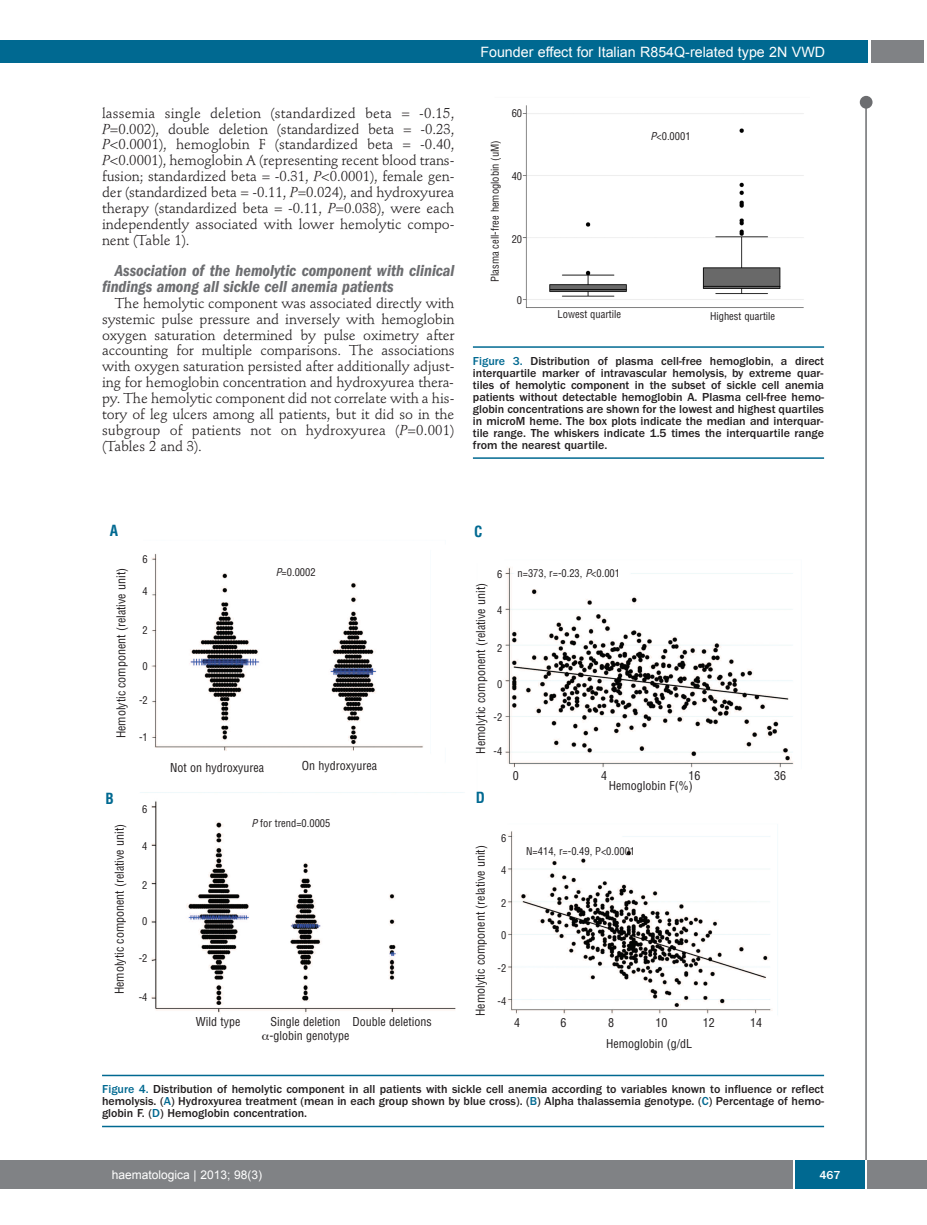
<style>
.page{position:relative;width:927px;height:1225px;background:#fff}
.page>*{position:absolute;margin:0;border:0;box-sizing:border-box;transform-origin:0 0}
.t1{font:italic 600 condensed 16.5px/15.9px "Franklin Gothic";color:#6c6d70}
.t2{font:700 condensed 15px "Helvetica";color:#006991}
.t3{font:14.25px/15.9px "Stempel Schneidler";letter-spacing:-.005em;color:#231f20;text-align:justify}
.t4{font:14.25px "Arial";color:#fff}
.t5{font:500 12px/12px "Franklin Gothic";color:#231f20;text-align:justify}
.t6{font:condensed 12px "Helvetica";color:#231f20}
.t7{font:12px "Arial";color:#fff}
.t8{font:500 12px "Franklin Gothic";color:#fff}
.t9{font:condensed 10.5px "Helvetica";color:#231f20}
.s1{font-style:italic}
.s2{color:#006991}
</style>
<div class="page">
<div style="left:860px;top:96px;width:12px;height:13px;background:#6c6d70;border-radius:50%"></div>
<hr style="left:865px;top:98px;width:2px;height:1062px;background:#6c6d70">
<div style="left:871px;top:40px;width:52px;height:22px;background:#808285"></div>
<div style="left:18px;top:40px;width:849px;height:22px;background:#006991"></div>
<div style="left:17px;top:1160px;width:910px;height:28px;background:#808285"></div>
<div style="left:795px;top:1160px;width:70px;height:28px;background:#006991"></div>
<hr style="left:793px;top:1160px;width:2px;height:28px;background:#fff">
<hr style="left:865px;top:1160px;width:2px;height:28px;background:#fff">
<div style="left:0;top:40px;width:19px;height:22px;background:#006991"></div>
<div style="left:0;top:1160px;width:18px;height:28px;background:#808285"></div>
<img style="left:522px;top:105px;width:282px;height:203px">
<hr style="left:473px;top:346px;width:351px;height:2px;background:#006991">
<hr style="left:473px;top:457px;width:351px;height:2px;background:#006991">
<img style="left:140px;top:553px;width:654px;height:462px">
<hr style="left:102px;top:1074px;width:722px;height:2px;background:#006991">
<hr style="left:102px;top:1125px;width:722px;height:2px;background:#006991">
<p class="t4" style="left:480px;top:44px;width:346px">Founder effect for Italian R854Q-related type 2N VWD</p>
<p class="t3" style="left:102px;top:106px;width:354px">lassemia single deletion (standardized beta = -0.15, <span class="s1">P</span>=0.002), double deletion (standardized beta = -0.23, <span class="s1">P</span>&lt;0.0001), hemoglobin F (standardized beta = -0.40, <span class="s1">P</span>&lt;0.0001), hemoglobin A (representing recent blood trans&shy;fusion; standardized beta = -0.31, <span class="s1">P</span>&lt;0.0001), female gen&shy;der (standardized beta = -0.11, <span class="s1">P</span>=0.024), and hydroxyurea therapy (standardized beta = -0.11, <span class="s1">P</span>=0.038), were each independently associated with lower hemolytic compo&shy;nent (Table 1).</p>
<p class="t1" style="left:102px;top:264px;width:354px;text-indent:13px">Association of the hemolytic component with clinical findings among all sickle cell anemia patients</p>
<p class="t3" style="left:102px;top:296px;width:354px;text-indent:13px">The hemolytic component was associated directly with systemic pulse pressure and inversely with hemoglobin oxygen saturation determined by pulse oximetry after accounting for multiple comparisons. The associations with oxygen saturation persisted after additionally adjust&shy;ing for hemoglobin concentration and hydroxyurea thera&shy;py. The hemolytic component did not correlate with a his&shy;tory of leg ulcers among all patients, but it did so in the subgroup of patients not on hydroxyurea (<span class="s1">P</span>=0.001) (Tables 2 and 3).</p>
<p class="t9" style="left:489px;top:282px;width:143px;rotate:-90deg">Plasma cell-free hemoglobin (uM)</p>
<p class="t9" style="left:512px;top:107px;width:12px">60</p>
<p class="t9" style="left:512px;top:170px;width:12px">40</p>
<p class="t9" style="left:512px;top:233px;width:12px">20</p>
<p class="t9" style="left:517px;top:294px;width:7px">0</p>
<p class="t9" style="left:651px;top:130px;width:41px"><span class="s1">P</span>&lt;0.0001</p>
<p class="t9" style="left:558px;top:309px;width:65px">Lowest quartile</p>
<p class="t9" style="left:710px;top:310px;width:67px">Highest quartile</p>
<p class="t5" style="left:473px;top:356px;width:353px"><span class="s2">Figure 3.</span> Distribution of plasma cell-free hemoglobin, a direct interquartile marker of intravascular hemolysis, by extreme quar&shy;tiles of hemolytic component in the subset of sickle cell anemia patients without detectable hemoglobin A. Plasma cell-free hemo&shy;globin concentrations are shown for the lowest and highest quartiles in microM heme. The box plots indicate the median and interquar&shy;tile range. The whiskers indicate 1.5 times the interquartile range from the nearest quartile.</p>
<p class="t2" style="left:110px;top:522px;width:10px">A</p>
<p class="t6" style="left:114px;top:738px;width:172px;rotate:-90deg">Hemolytic component (relative unit)</p>
<p class="t9" style="left:143px;top:553px;width:7px">6</p>
<p class="t9" style="left:143px;top:585px;width:7px">4</p>
<p class="t9" style="left:143px;top:624px;width:7px">2</p>
<p class="t9" style="left:143px;top:660px;width:7px">0</p>
<p class="t9" style="left:139px;top:694px;width:10px">-2</p>
<p class="t9" style="left:139px;top:730px;width:10px">-1</p>
<p class="t9" style="left:276px;top:566px;width:41px"><span class="s1">P</span>=0.0002</p>
<p class="t2" style="left:474px;top:523px;width:10px">C</p>
<p class="t9" style="left:497px;top:568px;width:7px">6</p>
<p class="t9" style="left:497px;top:604px;width:7px">4</p>
<p class="t9" style="left:497px;top:642px;width:7px">2</p>
<p class="t9" style="left:497px;top:678px;width:7px">0</p>
<p class="t9" style="left:494px;top:711px;width:10px">-2</p>
<p class="t9" style="left:494px;top:745px;width:10px">-4</p>
<p class="t6" style="left:474px;top:753px;width:172px;rotate:-90deg">Hemolytic component (relative unit)</p>
<p class="t9" style="left:517px;top:567px;width:104px">n=373, r=-0.23, <span class="s1">P</span>&lt;0.001</p>
<p class="t2" style="left:105px;top:790px;width:10px">B</p>
<p class="t6" style="left:113px;top:994px;width:172px;rotate:-90deg">Hemolytic component (relative unit)</p>
<p class="t9" style="left:142px;top:803px;width:7px">6</p>
<p class="t9" style="left:142px;top:840px;width:7px">4</p>
<p class="t9" style="left:142px;top:879px;width:7px">2</p>
<p class="t9" style="left:142px;top:915px;width:7px">0</p>
<p class="t9" style="left:139px;top:952px;width:10px">-2</p>
<p class="t9" style="left:139px;top:991px;width:10px">-4</p>
<p class="t6" style="left:170px;top:760px;width:95px">Not on hydroxyurea</p>
<p class="t6" style="left:302px;top:759px;width:77px">On hydroxyurea</p>
<p class="t9" style="left:251px;top:817px;width:80px"><span class="s1">P</span> for trend=0.0005</p>
<p class="t2" style="left:476px;top:788px;width:11px">D</p>
<p class="t6" style="left:513px;top:769px;width:7px">0</p>
<p class="t6" style="left:601px;top:769px;width:7px">4</p>
<p class="t6" style="left:688px;top:769px;width:13px">16</p>
<p class="t6" style="left:774px;top:769px;width:13px">36</p>
<p class="t6" style="left:609px;top:779px;width:85px">Hemoglobin F(%)</p>
<p class="t9" style="left:501px;top:832px;width:7px">6</p>
<p class="t9" style="left:501px;top:864px;width:7px">4</p>
<p class="t9" style="left:501px;top:897px;width:7px">2</p>
<p class="t9" style="left:501px;top:928px;width:7px">0</p>
<p class="t9" style="left:498px;top:961px;width:10px">-2</p>
<p class="t9" style="left:498px;top:994px;width:10px">-4</p>
<p class="t6" style="left:474px;top:1016px;width:172px;rotate:-90deg">Hemolytic component (relative unit)</p>
<p class="t9" style="left:526px;top:845px;width:110px">N=414, r=-0.49, P&lt;0.0001</p>
<p class="t6" style="left:196px;top:1014px;width:46px">Wild type</p>
<p class="t6" style="left:271px;top:1014px;width:163px">Single deletion Double deletions</p>
<p class="t6" style="left:514px;top:1016px;width:7px">4</p>
<p class="t6" style="left:560px;top:1016px;width:7px">6</p>
<p class="t6" style="left:608px;top:1016px;width:7px">8</p>
<p class="t6" style="left:655px;top:1016px;width:13px">10</p>
<p class="t6" style="left:703px;top:1016px;width:13px">12</p>
<p class="t6" style="left:750px;top:1016px;width:13px">14</p>
<p class="t6" style="left:269px;top:1029px;width:81px">-globin genotype</p>
<p class="t6" style="left:606px;top:1037px;width:87px">Hemoglobin (g/dL</p>
<p class="t5" style="left:102px;top:1084px;width:723px"><span class="s2">Figure 4.</span> Distribution of hemolytic component in all patients with sickle cell anemia according to variables known to influence or reflect hemolysis. (<span class="s2">A</span>) Hydroxyurea treatment (mean in each group shown by blue cross). (<span class="s2">B</span>) Alpha thalassemia genotype. (<span class="s2">C</span>) Percentage of hemo&shy;globin F. (<span class="s2">D</span>) Hemoglobin concentration.</p>
<p class="t7" style="left:112px;top:1168px;width:152px">haematologica | 2013; 98(3)</p>
<p class="t8" style="left:819px;top:1171px;width:23px">467</p>
</div>
